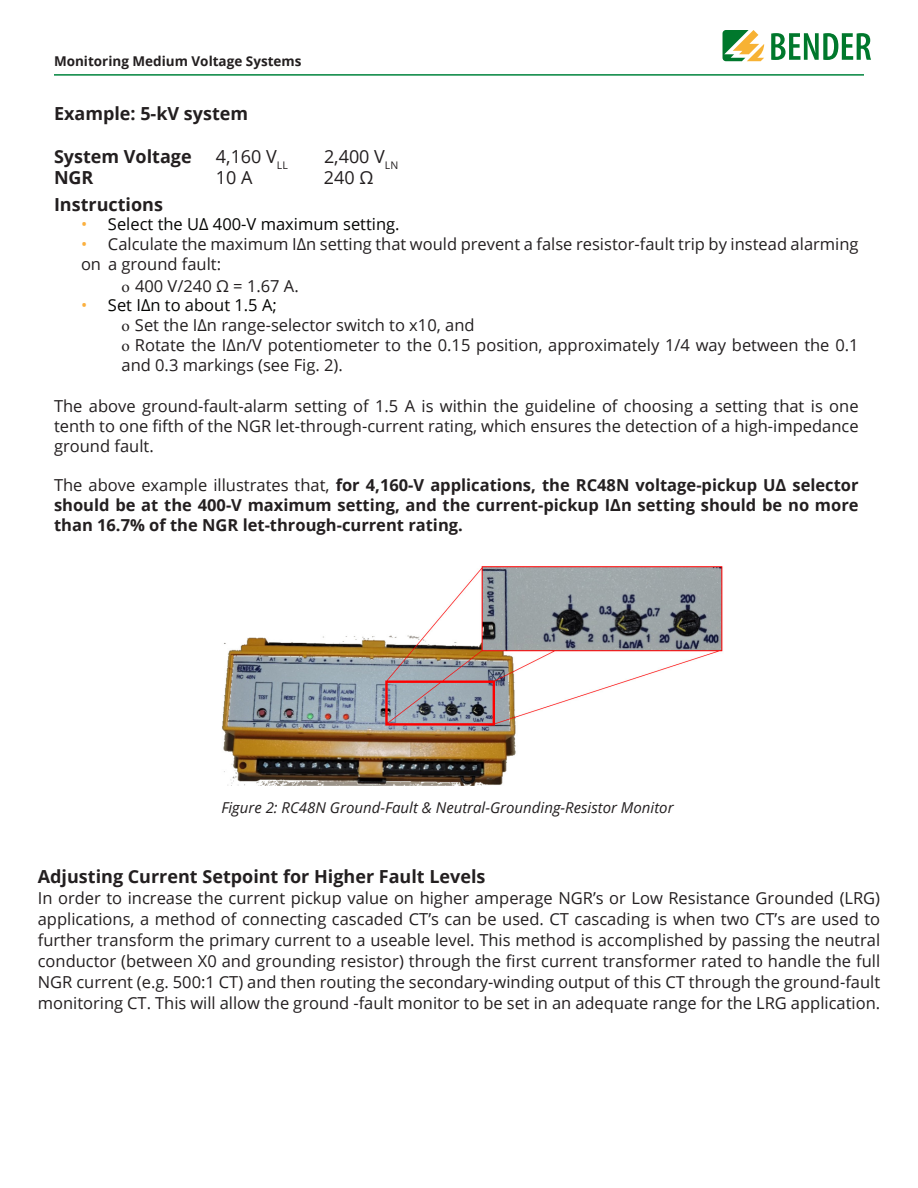
<style>
.page{position:relative;width:918px;height:1188px;background:#fff}
.page>*{position:absolute;margin:0;border:0;box-sizing:border-box;transform-origin:0 0}
.t1{font:700 18px "Open Sans";color:#231f20}
.t2{font:18px "Open Sans";color:#231f20}
.t3{font:16.5px/19.8px "Open Sans";color:#231f20}
.t4{font:700 16.5px/19.8px "Open Sans";color:#231f20;text-align:justify}
.t5{font:16.5px "Open Sans";color:#040503}
.t6{font:italic 15px "Open Sans";color:#231f20}
.t7{font:700 13.5px "Open Sans";color:#231f20}
.s1{color:#fbb03f}
.s2{font-family:"Minion Pro"}
.s3{color:#040503}
.s4{font-weight:400}
</style>
<div class="page">
<img style="left:222px;top:566px;width:501px;height:220px">
<hr style="left:54px;top:74px;width:810px;height:2px;background:#00843d">
<svg style="left:771px;top:33px;width:100px;height:27px"></svg>
<svg style="left:723px;top:30px;width:41px;height:31px"></svg>
<p class="t7" style="left:54px;top:52px;width:249px">Monitoring Medium Voltage Systems</p>
<p class="t1" style="left:54px;top:100px;width:196px">Example: 5-kV system</p>
<p class="t1" style="left:54px;top:144px;width:139px">System Voltage</p>
<p class="t2" style="left:216px;top:144px;width:73px">4,160 V<sub>LL</sub></p>
<p class="t2" style="left:324px;top:144px;width:76px">2,400 V<sub>LN</sub></p>
<p class="t1" style="left:54px;top:165px;width:41px">NGR</p>
<p class="t2" style="left:216px;top:166px;width:38px">10 A</p>
<p class="t2" style="left:324px;top:166px;width:51px">240 Ω</p>
<p class="t1" style="left:54px;top:191px;width:111px">Instructions</p>
<p class="t5" style="left:81px;top:213px;width:320px"><span class="s1">•</span> Select the U∆ 400-V maximum setting.</p>
<p class="t3" style="left:81px;top:234px;width:779px"><span class="s1">•</span> Calculate the maximum I∆n setting that would prevent a false resistor-fault trip by instead alarming on a ground fault:</p>
<p class="t3" style="left:122px;top:275px;width:179px"><span class="s2">о</span> 400 V/240 Ω = 1.67 A.</p>
<p class="t3" style="left:121px;top:295px;width:739px;text-indent:-40px"><span class="s1">•</span> <span class="s3">Set I∆n to about 1.5 A;<br></span><span class="s2">о</span> Set the I∆n range-selector switch to x10, and<br><span class="s2">о</span> Rotate the I∆n/V potentiometer to the 0.15 position, approximately 1/4 way between the 0.1 and 0.3 markings (see Fig. 2).</p>
<p class="t3" style="left:54px;top:396px;width:806px;text-align:justify">The above ground-fault-alarm setting of 1.5 A is within the guideline of choosing a setting that is one tenth to one fifth of the NGR let-through-current rating, which ensures the detection of a high-impedance ground fault.</p>
<p class="t4" style="left:54px;top:475px;width:806px"><span class="s4">The above example illustrates that,</span> for 4,160-V applications, the RC48N voltage-pickup U∆ selector should be at the 400-V maximum setting, and the current-pickup I∆n setting should be no more than 16.7% of the NGR let-through-current rating.</p>
<p class="t6" style="left:221px;top:797px;width:454px">Figure 2: RC48N Ground-Fault &amp; Neutral-Grounding-Resistor Monitor</p>
<p class="t1" style="left:38px;top:863px;width:449px">Adjusting Current Setpoint for Higher Fault Levels</p>
<p class="t3" style="left:38px;top:887px;width:844px;line-height:21px;text-align:justify">In order to increase the current pickup value on higher amperage NGR’s or Low Resistance Grounded (LRG) applications, a method of connecting cascaded CT’s can be used. CT cascading is when two CT’s are used to further transform the primary current to a useable level. This method is accomplished by passing the neutral conductor (between X0 and grounding resistor) through the first current transformer rated to handle the full NGR current (e.g. 500:1 CT) and then routing the secondary-winding output of this CT through the ground-fault monitoring CT. This will allow the ground -fault monitor to be set in an adequate range for the LRG application.</p>
</div>
